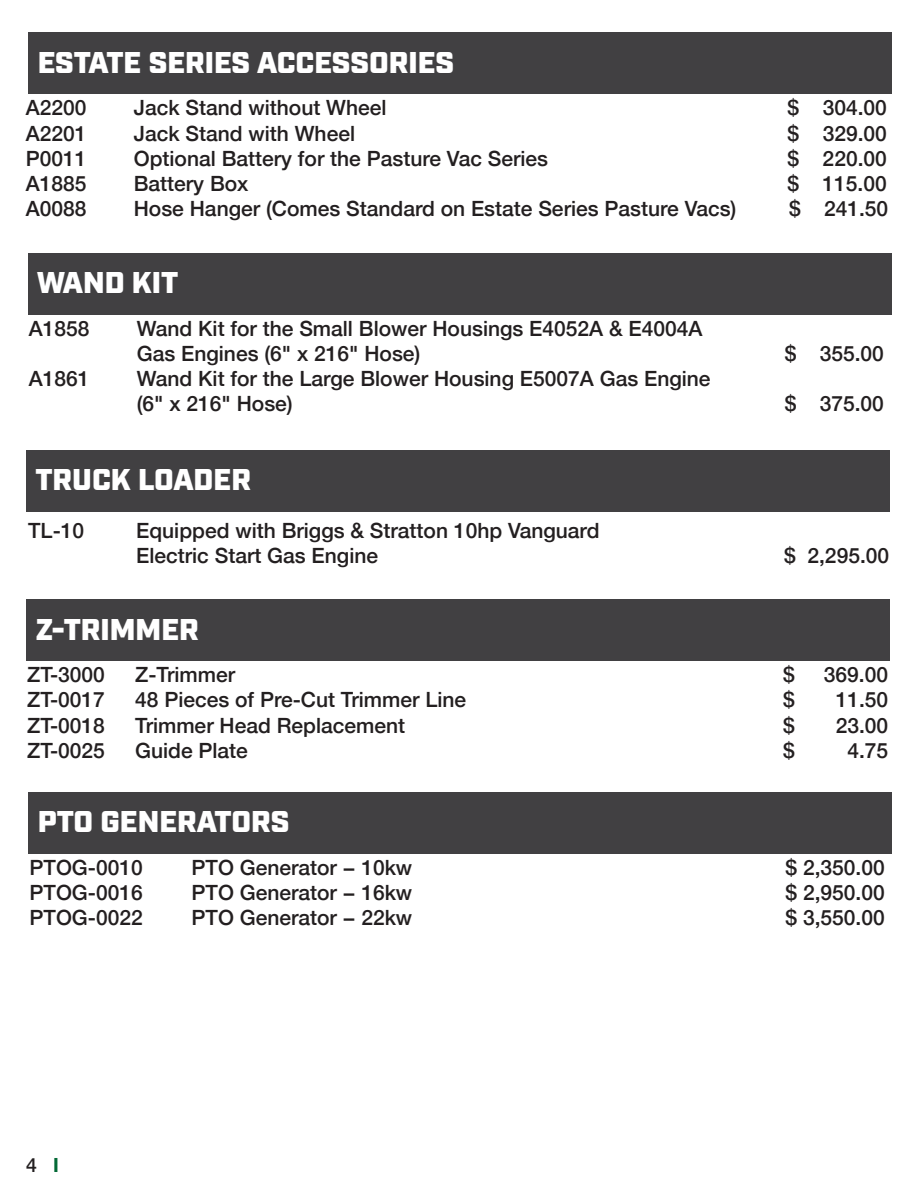
<style>
.page{position:relative;width:918px;height:1188px;background:#fff}
.page>*{position:absolute;margin:0;border:0;box-sizing:border-box;transform-origin:0 0}
.t1{font:900 30px "Industry";color:#fff}
.t2{font:500 21px/25.2px "Helvetica Neue";color:#231f20}
.t3{font:500 19.5px "Helvetica Neue";color:#231f20}
.s1{font-weight:700;color:#036936}
</style>
<div class="page">
<div style="left:28px;top:253px;width:864px;height:61px;background:#414042"></div>
<div style="left:26px;top:599px;width:864px;height:61px;background:#414042"></div>
<div style="left:28px;top:792px;width:864px;height:61px;background:#414042"></div>
<div style="left:26px;top:450px;width:864px;height:61px;background:#414042"></div>
<div style="left:28px;top:33px;width:864px;height:61px;background:#414042"></div>
<h1 class="t1" style="left:38px;top:44px;width:418px">ESTATE SERIES ACCESSORIES</h1>
<p class="t2" style="left:26px;top:94px;width:62px">A2200</p>
<p class="t2" style="left:134px;top:94px;width:254px">Jack Stand without Wheel</p>
<p class="t2" style="left:788px;top:94px;width:101px">$ 304.00</p>
<p class="t2" style="left:26px;top:119px;width:62px">A2201</p>
<p class="t2" style="left:134px;top:119px;width:223px">Jack Stand with Wheel</p>
<p class="t2" style="left:788px;top:119px;width:101px">$ 329.00</p>
<p class="t2" style="left:26px;top:144px;width:62px">P0011</p>
<p class="t2" style="left:134px;top:144px;width:416px">Optional Battery for the Pasture Vac Series</p>
<p class="t2" style="left:788px;top:144px;width:101px">$ 220.00</p>
<p class="t2" style="left:26px;top:169px;width:62px">A1885</p>
<p class="t2" style="left:134px;top:169px;width:116px">Battery Box</p>
<p class="t2" style="left:788px;top:169px;width:101px">$ 115.00</p>
<p class="t2" style="left:26px;top:195px;width:62px">A0088</p>
<p class="t2" style="left:134px;top:195px;width:604px">Hose Hanger (Comes Standard on Estate Series Pasture Vacs)</p>
<p class="t2" style="left:789px;top:195px;width:101px">$ 241.50</p>
<h1 class="t1" style="left:37px;top:265px;width:143px">WAND KIT</h1>
<p class="t2" style="left:29px;top:314px;width:62px">A1858</p>
<p class="t2" style="left:137px;top:314px;width:567px">Wand Kit for the Small Blower Housings E4052A &amp; E4004A<br>Gas Engines (6" x 216" Hose)</p>
<p class="t2" style="left:29px;top:364px;width:62px">A1861</p>
<p class="t2" style="left:137px;top:364px;width:575px">Wand Kit for the Large Blower Housing E5007A Gas Engine (6" x 216" Hose)</p>
<h1 class="t1" style="left:35px;top:462px;width:217px">TRUCK LOADER</h1>
<p class="t2" style="left:28px;top:516px;width:58px">TL-10</p>
<p class="t2" style="left:136px;top:516px;width:465px">Equipped with Briggs &amp; Stratton 10hp Vanguard<br>Electric Start Gas Engine</p>
<h1 class="t1" style="left:36px;top:611px;width:165px">Z-TRIMMER</h1>
<p class="t2" style="left:785px;top:339px;width:101px">$ 355.00</p>
<p class="t2" style="left:785px;top:390px;width:101px">$ 375.00</p>
<p class="t2" style="left:784px;top:541px;width:107px">$ 2,295.00</p>
<p class="t2" style="left:27px;top:660px;width:79px">ZT-3000</p>
<p class="t2" style="left:135px;top:660px;width:101px">Z-Trimmer</p>
<p class="t2" style="left:783px;top:660px;width:13px">$</p>
<p class="t2" style="left:824px;top:660px;width:66px">369.00</p>
<p class="t2" style="left:27px;top:686px;width:79px">ZT-0017</p>
<p class="t2" style="left:135px;top:686px;width:333px">48 Pieces of Pre-Cut Trimmer Line</p>
<p class="t2" style="left:783px;top:686px;width:13px">$</p>
<p class="t2" style="left:836px;top:686px;width:54px">11.50</p>
<p class="t2" style="left:27px;top:711px;width:79px">ZT-0018</p>
<p class="t2" style="left:135px;top:711px;width:271px">Trimmer Head Replacement</p>
<p class="t2" style="left:783px;top:711px;width:13px">$</p>
<p class="t2" style="left:836px;top:711px;width:54px">23.00</p>
<p class="t2" style="left:27px;top:736px;width:79px">ZT-0025</p>
<p class="t2" style="left:135px;top:736px;width:114px">Guide Plate</p>
<p class="t2" style="left:783px;top:736px;width:13px">$</p>
<p class="t2" style="left:847px;top:736px;width:42px">4.75</p>
<h1 class="t1" style="left:38px;top:804px;width:253px">PTO GENERATORS</h1>
<p class="t2" style="left:30px;top:853px;width:115px">PTOG-0010</p>
<p class="t2" style="left:192px;top:853px;width:222px">PTO Generator − 10kw</p>
<p class="t2" style="left:785px;top:853px;width:101px">$ 2,350.00</p>
<p class="t2" style="left:30px;top:878px;width:115px">PTOG-0016</p>
<p class="t2" style="left:192px;top:878px;width:222px">PTO Generator − 16kw</p>
<p class="t2" style="left:785px;top:878px;width:101px">$ 2,950.00</p>
<p class="t2" style="left:30px;top:903px;width:115px">PTOG-0022</p>
<p class="t2" style="left:192px;top:903px;width:222px">PTO Generator − 22kw</p>
<p class="t2" style="left:785px;top:903px;width:101px">$ 3,550.00</p>
<p class="t3" style="left:26px;top:1149px;width:34px">4 <span class="s1">I</span></p>
</div>
